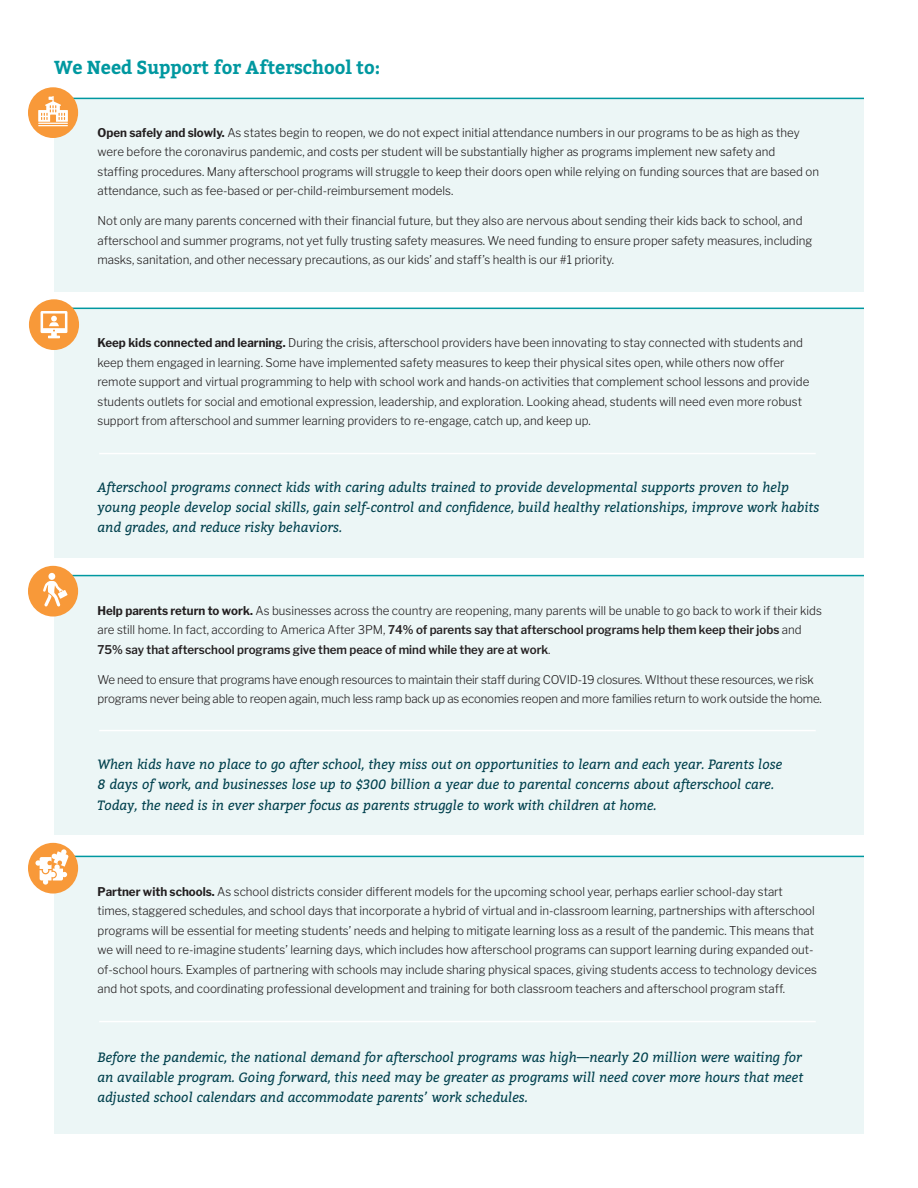
<style>
.page{position:relative;width:918px;height:1188px;background:#fff}
.page>*{position:absolute;margin:0;border:0;box-sizing:border-box;transform-origin:0 0}
.t1{font:700 18.75px "Bitter";color:#0098a0;scale:.96 1}
.Body{font:italic 13.5px/20.4px "Bitter";color:#00404d;scale:.96 1}
.Body-2{font:300 12px/19.5px "Libre Franklin";color:#231f20;scale:.96 1}
.s1{font-weight:700}
.s2{font-weight:600}
</style>
<div class="page">
<div style="left:54px;top:98px;width:810px;height:193px;background:#ecf6f6"></div>
<hr style="left:54px;top:98px;width:810px;height:1px;background:#0098a0">
<div style="left:28px;top:87px;width:50px;height:51px;background:#f89939;border-radius:50%"></div>
<hr style="left:38px;top:123px;width:30px;height:1px;background:#fff">
<hr style="left:38px;top:125px;width:30px;height:1px;background:#fff">
<svg style="left:38px;top:96px;width:30px;height:26px"></svg>
<div style="left:54px;top:576px;width:810px;height:154px;background:#ecf6f6"></div>
<hr style="left:54px;top:575px;width:810px;height:1px;background:#0098a0">
<div style="left:54px;top:730px;width:810px;height:105px;background:#ecf6f6"></div>
<hr style="left:99px;top:730px;width:717px;height:1px;background:#fff">
<div style="left:28px;top:566px;width:50px;height:51px;background:#f89939;border-radius:50%"></div>
<div style="left:48px;top:573px;width:7px;height:7px;background:#fff;border-radius:50%"></div>
<svg style="left:43px;top:581px;width:25px;height:25px"></svg>
<div style="left:54px;top:857px;width:810px;height:165px;background:#ecf6f6"></div>
<hr style="left:54px;top:856px;width:810px;height:1px;background:#0098a0">
<div style="left:54px;top:1020px;width:810px;height:114px;background:#ecf6f6"></div>
<hr style="left:99px;top:1021px;width:717px;height:1px;background:#fff">
<div style="left:28px;top:843px;width:50px;height:51px;background:#f89939;border-radius:50%"></div>
<svg style="left:35px;top:849px;width:33px;height:36px"></svg>
<div style="left:54px;top:309px;width:810px;height:147px;background:#ecf6f6"></div>
<hr style="left:54px;top:308px;width:810px;height:1px;background:#0098a0">
<div style="left:54px;top:453px;width:810px;height:105px;background:#ecf6f6"></div>
<hr style="left:99px;top:453px;width:717px;height:1px;background:#fff">
<div style="left:29px;top:299px;width:50px;height:51px;background:#f89939;border-radius:50%"></div>
<svg style="left:41px;top:311px;width:26px;height:27px"></svg>
<p class="t1" style="left:54px;top:56px;width:341px">We Need Support for Afterschool to:</p>
<p class="Body-2" style="left:98px;top:123px;width:753px"><span class="s1">Open safely and slowly.</span> As states begin to reopen, we do not expect initial attendance numbers in our programs to be as high as they were before the coronavirus pandemic, and costs per student will be substantially higher as programs implement new safety and staffing procedures. Many afterschool programs will struggle to keep their doors open while relying on funding sources that are based on attendance, such as fee-based or per-child-reimbursement models.</p>
<p class="Body-2" style="left:98px;top:211px;width:746px">Not only are many parents concerned with their financial future, but they also are nervous about sending their kids back to school, and afterschool and summer programs, not yet fully trusting safety measures. We need funding to ensure proper safety measures, including masks, sanitation, and other necessary precautions, as our kids’ and staff’s health is our #1 priority.</p>
<p class="Body-2" style="left:98px;top:333px;width:743px"><span class="s1">Keep kids connected and learning.</span> During the crisis, afterschool providers have been innovating to stay connected with students and keep them engaged in learning. Some have implemented safety measures to keep their physical sites open, while others now offer remote support and virtual programming to help with school work and hands-on activities that complement school lessons and provide students outlets for social and emotional expression, leadership, and exploration. Looking ahead, students will need even more robust support from afterschool and summer learning providers to re-engage, catch up, and keep up.</p>
<p class="Body" style="left:98px;top:476px;width:754px">Afterschool programs connect kids with caring adults trained to provide developmental supports proven to help young people develop social skills, gain self-control and confidence, build healthy relationships, improve work habits and grades, and reduce risky behaviors.</p>
<p class="Body-2" style="left:98px;top:600px;width:756px"><span class="s1">Help parents return to work.</span> As businesses across the country are reopening, many parents will be unable to go back to work if their kids are still home. In fact, according to America After 3PM, <span class="s2">74% of parents say that afterschool programs help them keep their jobs</span> and<br><span class="s2">75% say that afterschool programs give them peace of mind while they are at work</span>.</p>
<p class="Body-2" style="left:98px;top:669px;width:756px">We need to ensure that programs have enough resources to maintain their staff during COVID-19 closures. WIthout these resources, we risk programs never being able to reopen again, much less ramp back up as economies reopen and more families return to work outside the home.</p>
<p class="Body" style="left:98px;top:753px;width:715px">When kids have no place to go after school, they miss out on opportunities to learn and each year. Parents lose<br>8 days of work, and businesses lose up to $300 billion a year due to parental concerns about afterschool care.<br>Today, the need is in ever sharper focus as parents struggle to work with children at home.</p>
<p class="Body-2" style="left:98px;top:881px;width:751px"><span class="s1">Partner with schools.</span> As school districts consider different models for the upcoming school year, perhaps earlier school-day start times, staggered schedules, and school days that incorporate a hybrid of virtual and in-classroom learning, partnerships with afterschool programs will be essential for meeting students’ needs and helping to mitigate learning loss as a result of the pandemic. This means that we will need to re-imagine students’ learning days, which includes how afterschool programs can support learning during expanded out&shy;of-school hours. Examples of partnering with schools may include sharing physical spaces, giving students access to technology devices and hot spots, and coordinating professional development and training for both classroom teachers and afterschool program staff.</p>
<p class="Body" style="left:98px;top:1046px;width:737px;text-align:justify">Before the pandemic, the national demand for afterschool programs was high—nearly 20 million were waiting for an available program. Going forward, this need may be greater as programs will need cover more hours that meet adjusted school calendars and accommodate parents’ work schedules.</p>
</div>
